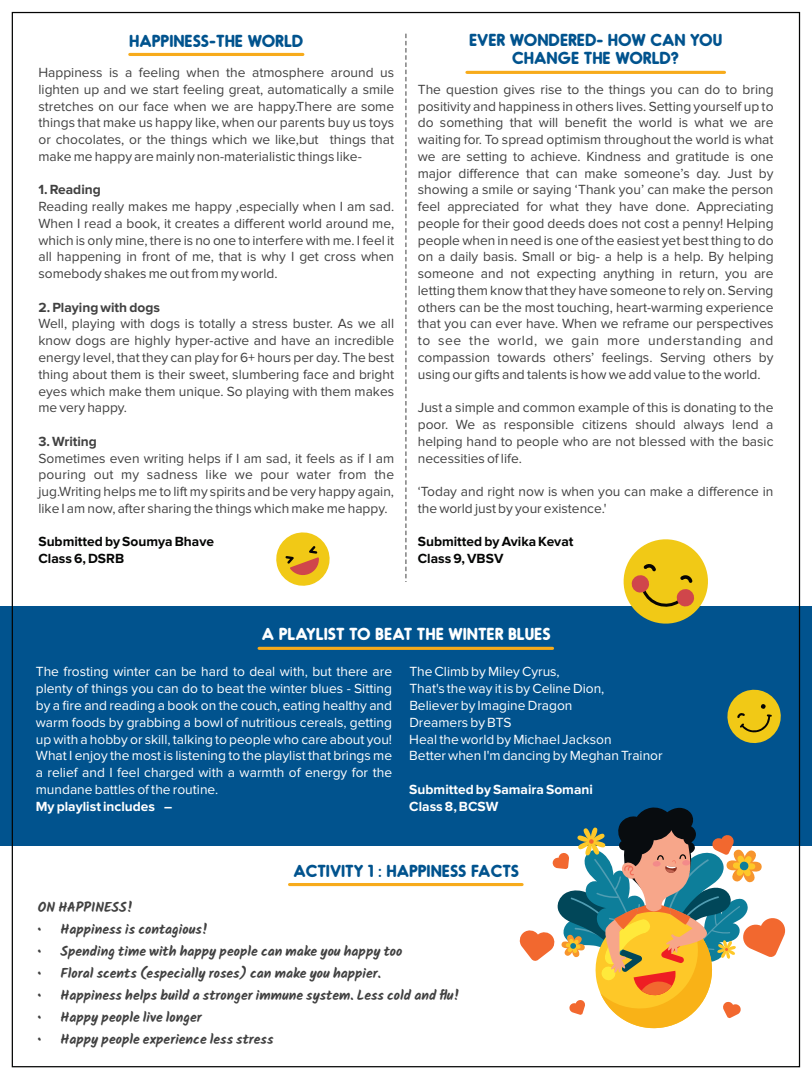
<style>
.page{position:relative;width:812px;height:1079px;background:#fff}
.page>*{position:absolute;margin:0;border:0;box-sizing:border-box;transform-origin:0 0}
.t1{font:700 16.5px/17.9px "Oduda";color:#01538e;text-align:center}
.t2{font:700 16.5px "Oduda";color:#fff}
.t3{font:13.75px/16.8px "Proxima Nova";color:#414141;text-align:justify}
.t4{font:13.75px/16.8px "Proxima Nova";color:#fff;text-align:justify}
.t5{font:700 13.75px "Kalam";color:#414141}
.t6{font:700 13.75px/16.8px "Proxima Nova";color:#040504}
.t7{font:700 13.75px/16.8px "Proxima Nova";color:#fff}
.t8{font:700 13.75px "Proxima Nova";color:#414141}
</style>
<div class="page">
<div style="left:0;top:606px;width:811px;height:240px;background:#01538e"></div>
<hr style="left:259px;top:647px;width:293px;height:3px;background:#f7ab1b">
<hr style="left:130px;top:53px;width:173px;height:3px;background:#f7ab1b">
<svg style="left:405px;top:34px;width:1px;height:548px"></svg>
<hr style="left:466px;top:71px;width:258px;height:3px;background:#f7ab1b">
<svg style="left:518px;top:807px;width:268px;height:222px"></svg>
<hr style="left:289px;top:883px;width:232px;height:3px;background:#f7ab1b">
<svg style="left:276px;top:532px;width:54px;height:54px"></svg>
<svg style="left:623px;top:539px;width:85px;height:85px"></svg>
<svg style="left:727px;top:689px;width:54px;height:54px"></svg>
<p class="t1" style="left:129px;top:33px;width:176px">HAPPINESS-THE WORLD</p>
<p class="t1" style="left:469px;top:32px;width:254px">EVER WONDERED- HOW CAN YOU<br>CHANGE THE WORLD?</p>
<p class="t3" style="left:38px;top:65px;width:357px">Happiness is a feeling when the atmosphere around us lighten up and we start feeling great, automatically a smile stretches on our face when we are happy.There are some things that make us happy like, when our parents buy us toys or chocolates, or the things which we like,but things that make me happy are mainly non-materialistic things like-</p>
<p class="t8" style="left:38px;top:184px;width:64px">1. Reading</p>
<p class="t3" style="left:38px;top:199px;width:357px">Reading really makes me happy ,especially when I am sad.<br>When I read a book, it creates a different world around me, which is only mine, there is no one to interfere with me. I feel it all happening in front of me, that is why I get cross when somebody shakes me out from my world.</p>
<p class="t8" style="left:38px;top:301px;width:123px">2. Playing with dogs</p>
<p class="t3" style="left:38px;top:316px;width:357px">Well, playing with dogs is totally a stress buster. As we all know dogs are highly hyper-active and have an incredible energy level, that they can play for 6+ hours per day. The best thing about them is their sweet, slumbering face and bright eyes which make them unique. So playing with them makes me very happy.</p>
<p class="t8" style="left:38px;top:435px;width:60px">3. Writing</p>
<p class="t3" style="left:38px;top:450px;width:357px">Sometimes even writing helps if I am sad, it feels as if I am pouring out my sadness like we pour water from the jug.Writing helps me to lift my spirits and be very happy again, like I am now, after sharing the things which make me happy.</p>
<p class="t6" style="left:38px;top:534px;width:177px">Submitted by Soumya Bhave<br>Class 6, DSRB</p>
<p class="t3" style="left:417px;top:82px;width:357px">The question gives rise to the things you can do to bring positivity and happiness in others lives. Setting yourself up to do something that will benefit the world is what we are waiting for. To spread optimism throughout the world is what we are setting to achieve. Kindness and gratitude is one major difference that can make someone’s day. Just by showing a smile or saying ‘Thank you’ can make the person feel appreciated for what they have done. Appreciating people for their good deeds does not cost a penny! Helping people when in need is one of the easiest yet best thing to do on a daily basis. Small or big- a help is a help. By helping someone and not expecting anything in return, you are letting them know that they have someone to rely on. Serving others can be the most touching, heart-warming experience that you can ever have. When we reframe our perspectives to see the world, we gain more understanding and compassion towards others’ feelings. Serving others by using our gifts and talents is how we add value to the world.</p>
<p class="t3" style="left:417px;top:400px;width:357px">Just a simple and common example of this is donating to the poor. We as responsible citizens should always lend a helping hand to people who are not blessed with the basic necessities of life.</p>
<p class="t3" style="left:417px;top:483px;width:357px">‘Today and right now is when you can make a difference in the world just by your existence.'</p>
<p class="t6" style="left:417px;top:534px;width:157px">Submitted by Avika Kevat<br>Class 9, VBSV</p>
<p class="t2" style="left:262px;top:627px;width:290px">A PLAYLIST TO BEAT THE WINTER BLUES</p>
<p class="t4" style="left:36px;top:664px;width:357px">The frosting winter can be hard to deal with, but there are plenty of things you can do to beat the winter blues - Sitting by a fire and reading a book on the couch, eating healthy and warm foods by grabbing a bowl of nutritious cereals, getting up with a hobby or skill, talking to people who care about you!<br>What I enjoy the most is listening to the playlist that brings me a relief and I feel charged with a warmth of energy for the mundane battles of the routine.</p>
<p class="t7" style="left:36px;top:798px;width:138px">My playlist includes –</p>
<p class="t4" style="left:409px;top:664px;width:255px;text-align:left">The Climb by Miley Cyrus,<br>That's the way it is by Celine Dion,<br>Believer by Imagine Dragon<br>Dreamers by BTS<br>Heal the world by Michael Jackson<br>Better when I'm dancing by Meghan Trainor</p>
<p class="t7" style="left:409px;top:781px;width:185px">Submitted by Samaira Somani<br>Class 8, BCSW</p>
<p class="t1" style="left:293px;top:862px;width:227px">ACTIVITY 1 : HAPPINESS FACTS</p>
<p class="t5" style="left:38px;top:899px;width:97px">ON HAPPINESS!</p>
<p class="t5" style="left:38px;top:921px;width:172px">• Happiness is contagious!</p>
<p class="t5" style="left:38px;top:943px;width:366px">• Spending time with happy people can make you happy too</p>
<p class="t5" style="left:38px;top:965px;width:344px">• Floral scents (especially roses) can make you happier.</p>
<p class="t5" style="left:38px;top:987px;width:423px">• Happiness helps build a stronger immune system. Less cold and flu!</p>
<p class="t5" style="left:38px;top:1009px;width:165px">• Happy people live longer</p>
<p class="t5" style="left:38px;top:1031px;width:237px">• Happy people experience less stress</p>
</div>
